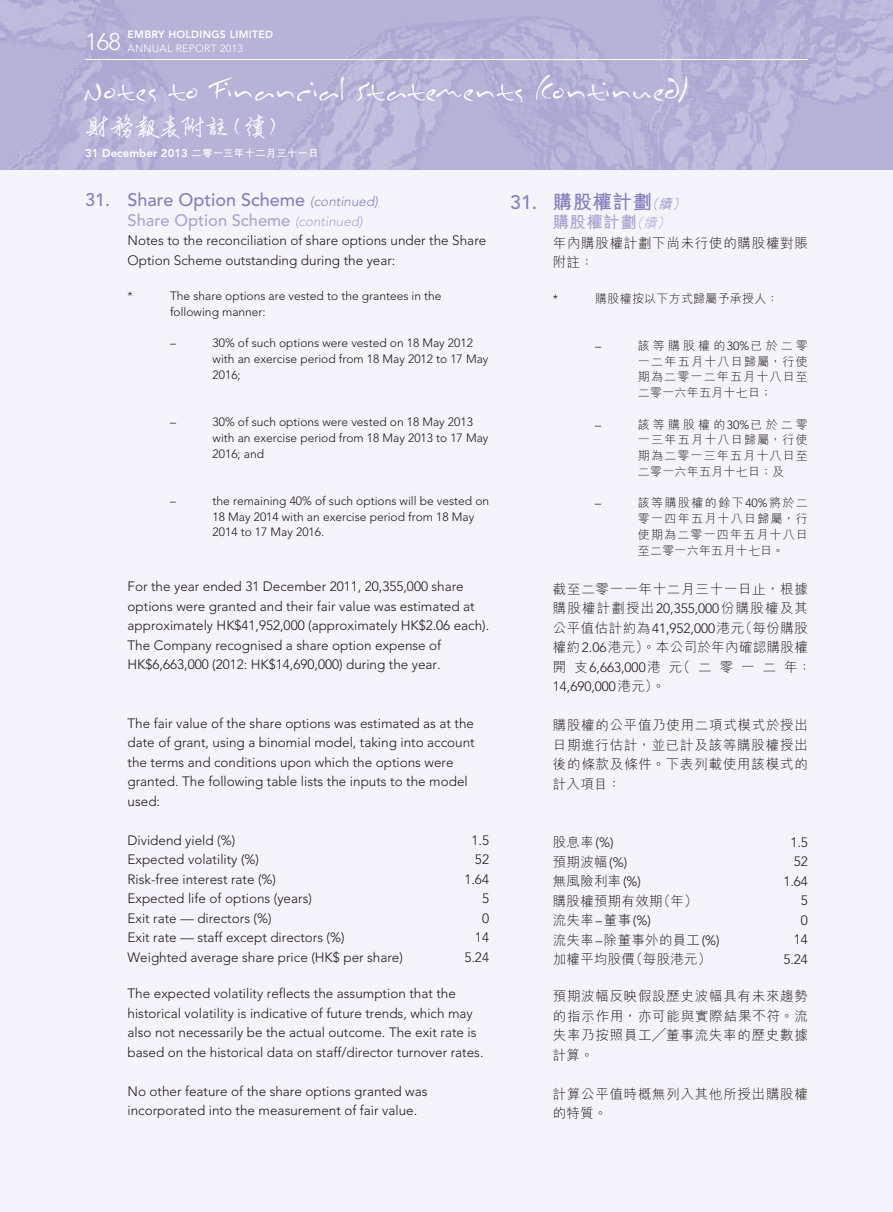
<style>
.page{position:relative;width:893px;height:1212px;background:#fff}
.page>*{position:absolute;margin:0;border:0;box-sizing:border-box;transform-origin:0 0}
.t1{font:33px "Inkburrow";color:#fff}
.t2{font:27px "M Banquet PHK Medium B5 pc H";letter-spacing:.03em;color:#fff}
.t3{font:300 24px "Avenir LT Std";color:#fff}
.t4{font:19.5px "M Hei HK Bold B5 pc H";letter-spacing:.02em;color:#8481bd}
.t5{font:500 18px "Avenir LT Std";color:#8481bd}
.t6{font:500 16.5px "Avenir LT Std";color:#aaa6d1}
.t7{font:16.5px "M Hei HK Bold B5 pc H";letter-spacing:.02em;color:#aaa6d1}
.t8{font:300 13.5px/19.5px "Avenir LT Std";color:#231916}
.t9{font:13.5px/19.5px "M Hei HK Light B5 pc H";letter-spacing:.055em;color:#231916}
.t10{font:13.5px "M Hei HK Light B5 pc H";letter-spacing:.02em;color:#231916}
.t11{font:300 12px/15.8px "Avenir LT Std";color:#231916}
.t12{font:12px/15.8px "M Hei HK Light B5 pc H";letter-spacing:.1em;color:#231916;text-align:justify}
.t13{font:12px "M Hei HK Light B5 pc H";letter-spacing:.02em;color:#231916}
.t14{font:800 11.25px "Avenir LT Std";letter-spacing:.01em;color:#fff}
.t15{font:800 10.5px "Avenir LT Std";letter-spacing:.03em;color:#fff}
.t16{font:300 10.5px "Avenir LT Std";letter-spacing:.03em;color:#fff}
.s1{font-family:"M Hei HK Bold B5 pc H";font-weight:400;font-size:10.5px}
.s2{font-weight:300;font-style:italic;font-size:13.5px}
.s3{font-family:"Avenir LT Std";font-weight:500}
.s4{font-family:"M Hei HK Light B5 pc H";font-style:italic;font-size:13.5px}
.s5{font-family:"Avenir LT Std";font-weight:300}
.s6{font-family:"M Hei HK Light B5 pc H";font-weight:400}
</style>
<div class="page">
<img style="left:0;top:0;width:893px;height:170px">
<div style="left:0;top:170px;width:893px;height:1042px;background:#f4f4fa"></div>
<hr style="left:85px;top:59px;width:723px;height:1px;background:#fff">
<h3 class="t3" style="left:85px;top:32px;width:37px">168</h3>
<p class="t15" style="left:128px;top:31px;width:147px">EMBRY HOLDINGS LIMITED</p>
<p class="t16" style="left:128px;top:44px;width:117px">ANNUAL REPORT 2013</p>
<h1 class="t1" style="left:85px;top:75px;width:604px">Notes to Financial Statements (Continued)</h1>
<h2 class="t2" style="left:85px;top:116px;width:210px">財務報表附註（續）</h2>
<p class="t14" style="left:85px;top:149px;width:235px">31 December 2013 <span class="s1">二零一三年十二月三十一日</span></p>
<h3 class="t5" style="left:85px;top:193px;width:294px">31. Share Option Scheme <span class="s2">(continued)</span></h3>
<p class="t6" style="left:128px;top:213px;width:237px">Share Option Scheme <span class="s2">(continued)</span></p>
<p class="t8" style="left:128px;top:232px;width:360px">Notes to the reconciliation of share options under the Share<br>Option Scheme outstanding during the year:</p>
<p class="t11" style="left:128px;top:289px;width:7px">*</p>
<p class="t11" style="left:170px;top:289px;width:273px">The share options are vested to the grantees in the following manner:</p>
<p class="t11" style="left:170px;top:336px;width:7px">–</p>
<p class="t11" style="left:213px;top:336px;width:277px">30% of such options were vested on 18 May 2012 with an exercise period from 18 May 2012 to 17 May<br>2016;</p>
<p class="t11" style="left:170px;top:415px;width:7px">–</p>
<p class="t11" style="left:213px;top:415px;width:277px">30% of such options were vested on 18 May 2013 with an exercise period from 18 May 2013 to 17 May<br>2016; and</p>
<p class="t11" style="left:170px;top:494px;width:7px">–</p>
<p class="t11" style="left:213px;top:494px;width:278px">the remaining 40% of such options will be vested on<br>18 May 2014 with an exercise period from 18 May<br>2014 to 17 May 2016.</p>
<p class="t8" style="left:128px;top:578px;width:363px">For the year ended 31 December 2011, 20,355,000 share options were granted and their fair value was estimated at approximately HK$41,952,000 (approximately HK$2.06 each).<br>The Company recognised a share option expense of HK$6,663,000 (2012: HK$14,690,000) during the year.</p>
<p class="t8" style="left:128px;top:714px;width:349px">The fair value of the share options was estimated as at the date of grant, using a binomial model, taking into account the terms and conditions upon which the options were granted. The following table lists the inputs to the model used:</p>
<p class="t8" style="left:128px;top:831px;width:109px">Dividend yield (%)</p>
<p class="t8" style="left:471px;top:831px;width:19px">1.5</p>
<p class="t8" style="left:128px;top:851px;width:133px">Expected volatility (%)</p>
<p class="t8" style="left:475px;top:851px;width:16px">52</p>
<p class="t8" style="left:128px;top:870px;width:150px">Risk-free interest rate (%)</p>
<p class="t8" style="left:464px;top:870px;width:26px">1.64</p>
<p class="t8" style="left:128px;top:890px;width:186px">Expected life of options (years)</p>
<p class="t8" style="left:482px;top:890px;width:9px">5</p>
<p class="t8" style="left:128px;top:909px;width:146px">Exit rate — directors (%)</p>
<p class="t8" style="left:482px;top:909px;width:9px">0</p>
<p class="t8" style="left:128px;top:929px;width:219px">Exit rate — staff except directors (%)</p>
<p class="t8" style="left:475px;top:929px;width:16px">14</p>
<p class="t8" style="left:128px;top:948px;width:277px">Weighted average share price (HK$ per share)</p>
<p class="t8" style="left:464px;top:948px;width:26px">5.24</p>
<p class="t8" style="left:128px;top:985px;width:357px">The expected volatility reflects the assumption that the historical volatility is indicative of future trends, which may also not necessarily be the actual outcome. The exit rate is based on the historical data on staff/director turnover rates.</p>
<p class="t8" style="left:128px;top:1082px;width:301px">No other feature of the share options granted was incorporated into the measurement of fair value.</p>
<h3 class="t4" style="left:510px;top:194px;width:179px"><span class="s3">31.</span> 購股權計劃<span class="s4">（續）</span></h3>
<p class="t7" style="left:553px;top:216px;width:122px">購股權計劃<span class="s4">（續）</span></p>
<p class="t9" style="left:553px;top:235px;width:257px">年內購股權計劃下尚未行使的購股權對賬附註：</p>
<p class="t11" style="left:553px;top:292px;width:7px">*</p>
<p class="t13" style="left:595px;top:293px;width:185px">購股權按以下方式歸屬予承授人：</p>
<p class="t11" style="left:595px;top:339px;width:7px">–</p>
<p class="t12" style="left:638px;top:339px;width:172px">該等購股權的<span class="s5">30%</span>已於二零一二年五月十八日歸屬，行使期為二零一二年五月十八日至二零一六年五月十七日；</p>
<p class="t11" style="left:595px;top:418px;width:7px">–</p>
<p class="t12" style="left:638px;top:418px;width:172px">該等購股權的<span class="s5">30%</span>已於二零一三年五月十八日歸屬，行使期為二零一三年五月十八日至二零一六年五月十七日；及</p>
<p class="t11" style="left:595px;top:496px;width:7px">–</p>
<p class="t12" style="left:638px;top:496px;width:172px">該等購股權的餘下<span class="s5">40%</span>將於二零一四年五月十八日歸屬，行使期為二零一四年五月十八日至二零一六年五月十七日。</p>
<p class="t9" style="left:553px;top:581px;width:260px">截至二零一一年十二月三十一日止，根據購股權計劃授出<span class="s5">20,355,000</span>份購股權及其公平值估計約為<span class="s5">41,952,000</span>港元（每份購股權約<span class="s5">2.06</span>港元）。本公司於年內確認購股權開支<span class="s5">6,663,000</span>港元（二零一二年：</p>
<p class="t8" style="left:553px;top:678px;width:114px">14,690,000<span class="s6">港元）。</span></p>
<p class="t9" style="left:553px;top:717px;width:257px;text-align:justify">購股權的公平值乃使用二項式模式於授出日期進行估計，並已計及該等購股權授出後的條款及條件。下表列載使用該模式的計入項目：</p>
<p class="t9" style="left:553px;top:834px;width:62px">股息率<span class="s5">(%)</span></p>
<p class="t8" style="left:790px;top:833px;width:19px">1.5</p>
<p class="t9" style="left:553px;top:854px;width:76px">預期波幅<span class="s5">(%)</span></p>
<p class="t8" style="left:794px;top:853px;width:16px">52</p>
<p class="t9" style="left:553px;top:873px;width:90px">無風險利率<span class="s5">(%)</span></p>
<p class="t8" style="left:783px;top:872px;width:26px">1.64</p>
<p class="t10" style="left:553px;top:895px;width:146px">購股權預期有效期（年）</p>
<p class="t8" style="left:801px;top:892px;width:9px">5</p>
<p class="t9" style="left:553px;top:912px;width:100px">流失率<span class="s5">–</span>董事<span class="s5">(%)</span></p>
<p class="t8" style="left:801px;top:911px;width:9px">0</p>
<p class="t10" style="left:553px;top:934px;width:168px">流失率<span class="s5">–</span>除董事外的員工<span class="s5">(%)</span></p>
<p class="t8" style="left:794px;top:931px;width:16px">14</p>
<p class="t10" style="left:553px;top:954px;width:160px">加權平均股價（每股港元）</p>
<p class="t8" style="left:783px;top:950px;width:26px">5.24</p>
<p class="t9" style="left:553px;top:988px;width:257px;text-align:justify">預期波幅反映假設歷史波幅具有未來趨勢的指示作用，亦可能與實際結果不符。流失率乃按照員工╱董事流失率的歷史數據計算。</p>
<p class="t9" style="left:553px;top:1086px;width:257px">計算公平值時概無列入其他所授出購股權的特質。</p>
</div>
